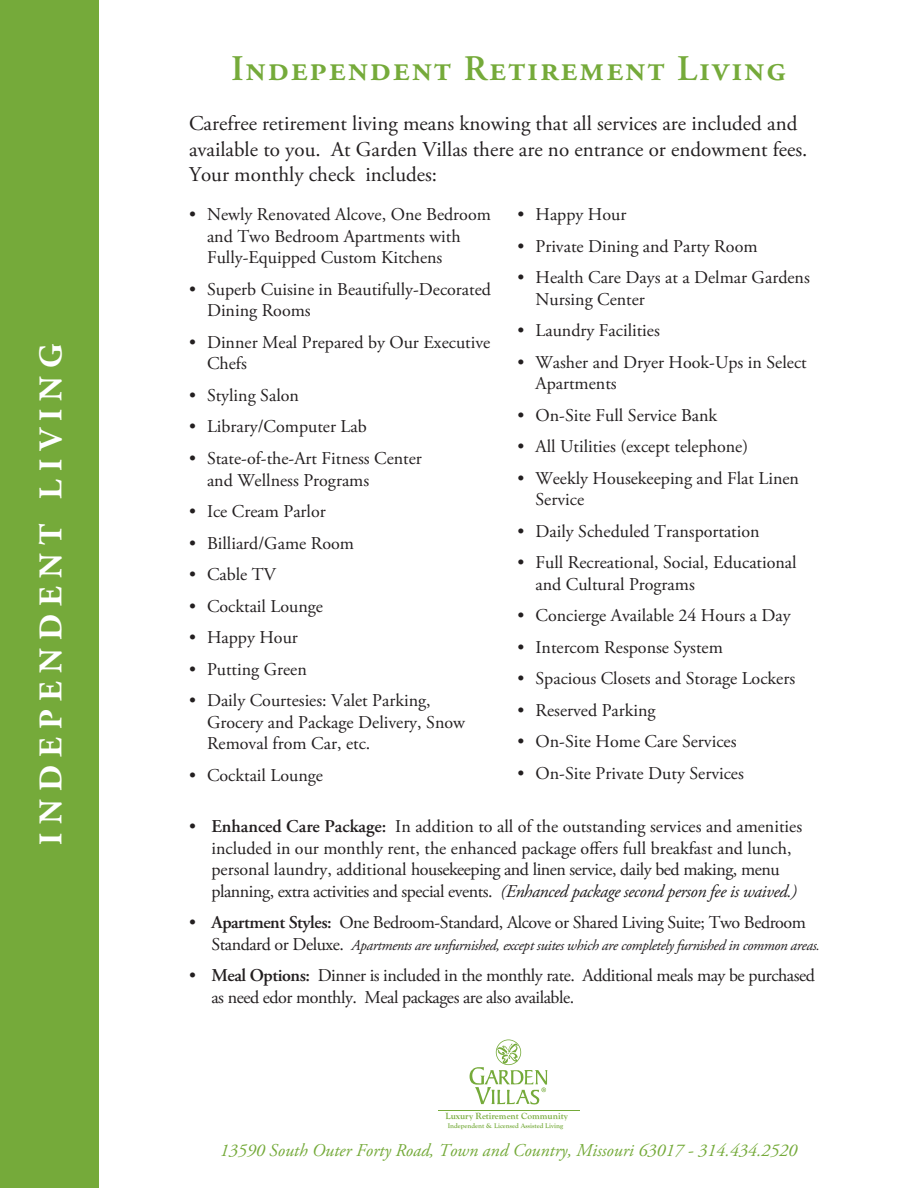
<style>
.page{position:relative;width:918px;height:1188px;background:#fff}
.page>*{position:absolute;margin:0;border:0;box-sizing:border-box;transform-origin:0 0}
.t1{font:600 36px "Adobe Garamond Pro";letter-spacing:.05em;color:#75aa3a}
.t2{font:700 33px "Adobe Garamond Pro";letter-spacing:.25em;color:#fff}
.t3{font:21px/25.2px "Adobe Garamond Pro";color:#231f20}
.t4{font:18px/21.6px "Adobe Garamond Pro";color:#231f20}
.t5{font:18px/21.6px "Adobe Garamond Pro";letter-spacing:-.025em;color:#231f20}
.t6{font:italic 18px "Adobe Garamond Pro";color:#75aa3a}
.t7{font:italic 15px "Adobe Garamond Pro";letter-spacing:-.025em;color:#231f20}
.t8{font:700 9.3px "Goudy Old Style T";color:#75aa3a}
.t9{font:700 7.05px "Goudy Old Style T";color:#75aa3a}
.s1{font-weight:600}
.s2{font-style:italic}
.s3{font-style:normal;font-size:18px}
</style>
<div class="page">
<div style="left:0;top:0;width:99px;height:1188px;background:#75aa3a"></div>
<hr style="left:438px;top:1110px;width:141px;height:1px;background:#75aa3a">
<svg style="left:469px;top:1040px;width:78px;height:65px"></svg>
<p class="t2" style="left:32px;top:845px;width:503px;rotate:-90deg">INDEPENDENT LIVING</p>
<p class="t1" style="left:231px;top:48px;width:556px">Independent Retirement Living</p>
<p class="t3" style="left:189px;top:112px;width:620px">Carefree retirement living means knowing that all services are included and available to you. At Garden Villas there are no entrance or endowment fees.<br>Your monthly check includes:</p>
<p class="t4" style="left:518px;top:204px;width:110px">• Happy Hour</p>
<p class="t4" style="left:518px;top:236px;width:242px">• Private Dining and Party Room</p>
<p class="t4" style="left:518px;top:267px;width:294px">• Health Care Days at a Delmar Gardens</p>
<p class="t4" style="left:536px;top:289px;width:111px">Nursing Center</p>
<p class="t4" style="left:518px;top:320px;width:144px">• Laundry Facilities</p>
<p class="t4" style="left:518px;top:352px;width:291px">• Washer and Dryer Hook-Ups in Select</p>
<p class="t4" style="left:536px;top:373px;width:83px">Apartments</p>
<p class="t4" style="left:518px;top:405px;width:201px">• On-Site Full Service Bank</p>
<p class="t4" style="left:518px;top:436px;width:232px">• All Utilities (except telephone)</p>
<p class="t4" style="left:518px;top:468px;width:283px">• Weekly Housekeeping and Flat Linen</p>
<p class="t4" style="left:536px;top:489px;width:50px">Service</p>
<p class="t4" style="left:518px;top:521px;width:244px">• Daily Scheduled Transportation</p>
<p class="t4" style="left:518px;top:552px;width:281px">• Full Recreational, Social, Educational</p>
<p class="t4" style="left:536px;top:574px;width:161px">and Cultural Programs</p>
<p class="t4" style="left:518px;top:606px;width:275px">• Concierge Available 24 Hours a Day</p>
<p class="t4" style="left:518px;top:637px;width:207px">• Intercom Response System</p>
<p class="t4" style="left:518px;top:669px;width:279px">• Spacious Closets and Storage Lockers</p>
<p class="t4" style="left:518px;top:700px;width:140px">• Reserved Parking</p>
<p class="t4" style="left:518px;top:732px;width:221px">• On-Site Home Care Services</p>
<p class="t4" style="left:518px;top:763px;width:228px">• On-Site Private Duty Services</p>
<p class="t4" style="left:212px;top:816px;width:592px;text-indent:-22px">• <span class="s1">Enhanced Care Package:</span> In addition to all of the outstanding services and amenities included in our monthly rent, the enhanced package offers full breakfast and lunch, personal laundry, additional housekeeping and linen service, daily bed making, menu planning, extra activities and special events. <span class="s2">(Enhanced package second person fee is waived.)</span></p>
<p class="t5" style="left:189px;top:912px;width:619px">• <span class="s1">Apartment Styles:</span> One Bedroom-Standard, Alcove or Shared Living Suite; Two Bedroom</p>
<p class="t7" style="left:212px;top:936px;width:610px"><span class="s3">Standard or Deluxe.</span> Apartments are unfurnished, except suites which are completely furnished in common areas.</p>
<p class="t5" style="left:212px;top:966px;width:605px;text-indent:-22px">• <span class="s1">Meal Options:</span> Dinner is included in the monthly rate. Additional meals may be purchased as need edor monthly. Meal packages are also available.</p>
<p class="t4" style="left:189px;top:204px;width:303px">• Newly Renovated Alcove, One Bedroom</p>
<p class="t4" style="left:207px;top:226px;width:255px">and Two Bedroom Apartments with</p>
<p class="t4" style="left:207px;top:247px;width:237px">Fully-Equipped Custom Kitchens</p>
<p class="t4" style="left:189px;top:279px;width:304px">• Superb Cuisine in Beautifully-Decorated</p>
<p class="t4" style="left:207px;top:300px;width:105px">Dining Rooms</p>
<p class="t4" style="left:207px;top:332px;width:285px;text-indent:-18px">• Dinner Meal Prepared by Our Executive<br>Chefs</p>
<p class="t4" style="left:189px;top:385px;width:111px">• Styling Salon</p>
<p class="t4" style="left:189px;top:417px;width:179px">• Library/Computer Lab</p>
<p class="t4" style="left:189px;top:448px;width:234px">• State-of-the-Art Fitness Center</p>
<p class="t4" style="left:207px;top:470px;width:164px">and Wellness Programs</p>
<p class="t4" style="left:189px;top:501px;width:138px">• Ice Cream Parlor</p>
<p class="t4" style="left:189px;top:533px;width:167px">• Billiard/Game Room</p>
<p class="t4" style="left:189px;top:564px;width:88px">• Cable TV</p>
<p class="t4" style="left:189px;top:596px;width:136px">• Cocktail Lounge</p>
<p class="t4" style="left:189px;top:627px;width:110px">• Happy Hour</p>
<p class="t4" style="left:189px;top:659px;width:119px">• Putting Green</p>
<p class="t4" style="left:189px;top:690px;width:243px">• Daily Courtesies: Valet Parking,</p>
<p class="t4" style="left:207px;top:712px;width:260px">Grocery and Package Delivery, Snow<br>Removal from Car, etc.</p>
<p class="t4" style="left:189px;top:765px;width:136px">• Cocktail Lounge</p>
<p class="t8" style="left:445px;top:1111px;width:124px">Luxury Retirement Community</p>
<p class="t9" style="left:448px;top:1121px;width:117px">Independent &amp; Licensed Assisted Living</p>
<p class="t6" style="left:220px;top:1140px;width:579px">13590 South Outer Forty Road, Town and Country, Missouri 63017 - 314.434.2520</p>
</div>
